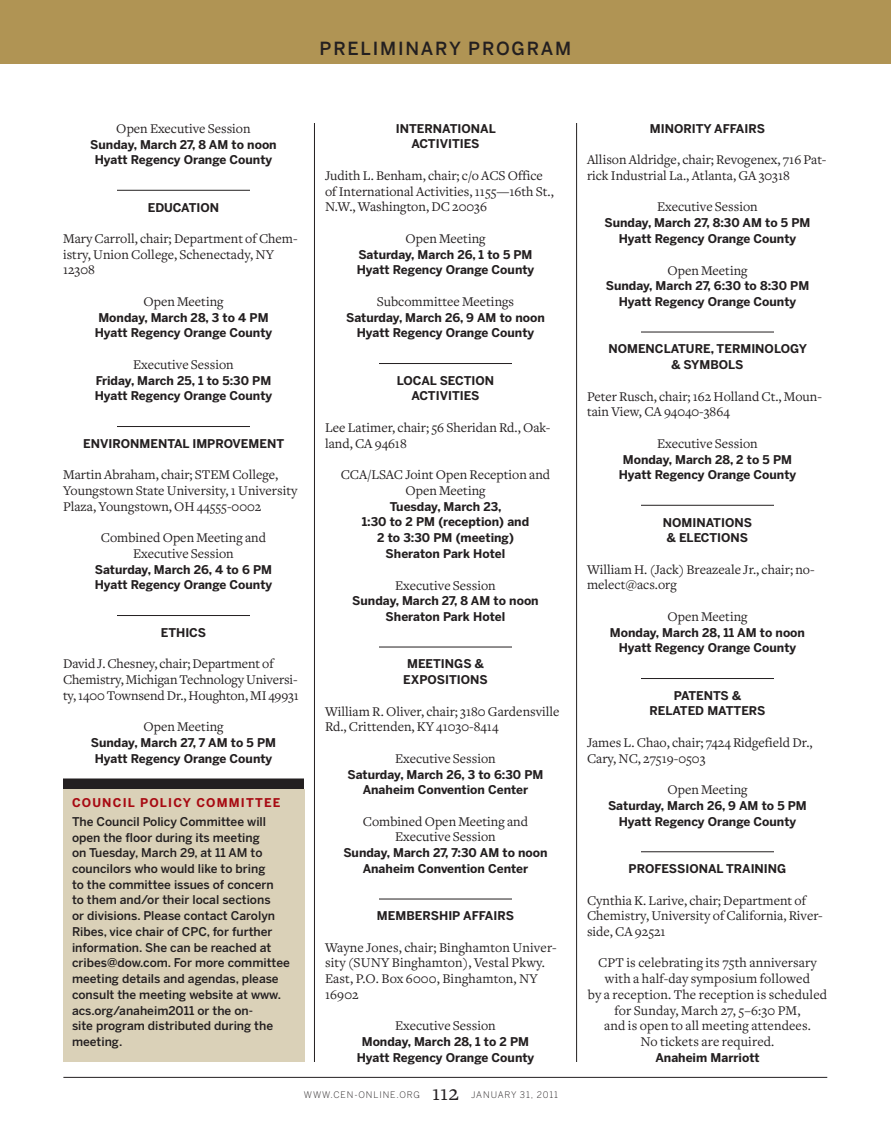
<style>
.page{position:relative;width:891px;height:1134px;background:#fff}
.page>*{position:absolute;margin:0;border:0;box-sizing:border-box;transform-origin:0 0}
.t1{font:22.5px "CEN Freight Text";color:#231f20}
.t2{font:500 18px "Benton Sans";letter-spacing:.1em;color:#231f20}
.t3{font:13.8px/15.8px "CEN Freight Text";color:#231f20}
.t4{font:700 12px/15.8px "Benton Sans";color:#231f20;text-align:center}
.t5{font:500 12px/15.8px "Benton Sans";color:#231f20}
.t6{font:700 12px "Benton Sans";letter-spacing:.1em;color:#a70a12}
.t7{font:300 9px "Benton Sans";letter-spacing:.1em;color:#231f20}
</style>
<div class="page">
<hr style="left:63px;top:1077px;width:764px;height:1px;background:#231f20">
<hr style="left:117px;top:190px;width:133px;height:1px;background:#231f20">
<hr style="left:117px;top:426px;width:133px;height:1px;background:#231f20">
<hr style="left:117px;top:615px;width:133px;height:1px;background:#231f20">
<hr style="left:379px;top:363px;width:133px;height:1px;background:#231f20">
<hr style="left:379px;top:647px;width:133px;height:1px;background:#231f20">
<hr style="left:379px;top:899px;width:133px;height:1px;background:#231f20">
<hr style="left:641px;top:332px;width:133px;height:1px;background:#231f20">
<hr style="left:641px;top:505px;width:133px;height:1px;background:#231f20">
<hr style="left:641px;top:678px;width:133px;height:1px;background:#231f20">
<hr style="left:641px;top:852px;width:133px;height:1px;background:#231f20">
<hr style="left:314px;top:123px;width:1px;height:939px;background:#231f20">
<hr style="left:576px;top:123px;width:1px;height:939px;background:#231f20">
<div style="left:0;top:0;width:891px;height:64px;background:#b09454"></div>
<div style="left:63px;top:789px;width:241px;height:273px;background:#dad1b8"></div>
<div style="left:63px;top:778px;width:241px;height:11px;background:#231f20"></div>
<h2 class="t2" style="left:320px;top:38px;width:253px">PRELIMINARY PROGRAM</h2>
<p class="t3" style="left:116px;top:121px;width:136px">Open Executive Session</p>
<p class="t4" style="left:90px;top:136px;width:188px">Sunday, March 27, 8 AM to noon<br>Hyatt Regency Orange County</p>
<p class="t4" style="left:148px;top:199px;width:73px">EDUCATION</p>
<p class="t3" style="left:63px;top:231px;width:236px">Mary Carroll, chair; Department of Chem&shy;istry, Union College, Schenectady, NY<br>12308</p>
<p class="t3" style="left:143px;top:294px;width:82px">Open Meeting</p>
<p class="t4" style="left:95px;top:309px;width:179px">Monday, March 28, 3 to 4 PM<br>Hyatt Regency Orange County</p>
<p class="t3" style="left:133px;top:357px;width:102px">Executive Session</p>
<p class="t4" style="left:95px;top:372px;width:179px;text-align:left">Friday, March 25, 1 to 5:30 PM<br>Hyatt Regency Orange County</p>
<p class="t4" style="left:83px;top:435px;width:202px">ENVIRONMENTAL IMPROVEMENT</p>
<p class="t3" style="left:63px;top:467px;width:236px">Martin Abraham, chair; STEM College,<br>Youngstown State University, 1 University<br>Plaza, Youngstown, OH 44555-0002</p>
<p class="t3" style="left:101px;top:530px;width:167px;text-align:center">Combined Open Meeting and<br>Executive Session</p>
<p class="t4" style="left:95px;top:561px;width:179px;text-align:left">Saturday, March 26, 4 to 6 PM<br>Hyatt Regency Orange County</p>
<p class="t4" style="left:161px;top:624px;width:47px">ETHICS</p>
<p class="t3" style="left:63px;top:656px;width:237px">David J. Chesney, chair; Department of<br>Chemistry, Michigan Technology Universi&shy;ty, 1400 Townsend Dr., Houghton, MI 49931</p>
<p class="t3" style="left:143px;top:719px;width:82px">Open Meeting</p>
<p class="t4" style="left:91px;top:735px;width:187px">Sunday, March 27, 7 AM to 5 PM<br>Hyatt Regency Orange County</p>
<p class="t6" style="left:72px;top:796px;width:210px">COUNCIL POLICY COMMITTEE</p>
<p class="t5" style="left:72px;top:813px;width:219px">The Council Policy Committee will open the floor during its meeting<br>on Tuesday, March 29, at 11 AM to councilors who would like to bring<br>to the committee issues of concern<br>to them and/or their local sections<br>or divisions. Please contact Carolyn Ribes, vice chair of CPC, for further information. She can be reached at cribes@dow.com. For more committee meeting details and agendas, please consult the meeting website at www. acs.org/anaheim2011 or the on-<br>site program distributed during the meeting.</p>
<p class="t4" style="left:396px;top:120px;width:101px">INTERNATIONAL<br>ACTIVITIES</p>
<p class="t3" style="left:325px;top:168px;width:230px">Judith L. Benham, chair; c/o ACS Office of International Activities, 1155—16th St.,<br>N.W., Washington, DC 20036</p>
<p class="t3" style="left:405px;top:231px;width:82px">Open Meeting</p>
<p class="t4" style="left:357px;top:246px;width:179px;text-align:left">Saturday, March 26, 1 to 5 PM<br>Hyatt Regency Orange County</p>
<p class="t3" style="left:377px;top:294px;width:139px">Subcommittee Meetings</p>
<p class="t4" style="left:346px;top:309px;width:200px">Saturday, March 26, 9 AM to noon<br>Hyatt Regency Orange County</p>
<p class="t4" style="left:397px;top:372px;width:99px">LOCAL SECTION<br>ACTIVITIES</p>
<p class="t3" style="left:325px;top:420px;width:227px">Lee Latimer, chair; 56 Sheridan Rd., Oak&shy;land, CA 94618</p>
<p class="t3" style="left:341px;top:467px;width:211px;text-align:center">CCA/LSAC Joint Open Reception and<br>Open Meeting</p>
<p class="t4" style="left:362px;top:498px;width:169px">Tuesday, March 23,<br>1:30 to 2 PM (reception) and<br>2 to 3:30 PM (meeting)<br>Sheraton Park Hotel</p>
<p class="t3" style="left:395px;top:577px;width:102px">Executive Session</p>
<p class="t4" style="left:352px;top:593px;width:188px">Sunday, March 27, 8 AM to noon<br>Sheraton Park Hotel</p>
<p class="t4" style="left:403px;top:656px;width:86px">MEETINGS &amp;<br>EXPOSITIONS</p>
<p class="t3" style="left:325px;top:703px;width:236px">William R. Oliver, chair; 3180 Gardensville<br>Rd., Crittenden, KY 41030-8414</p>
<p class="t3" style="left:395px;top:751px;width:102px">Executive Session</p>
<p class="t4" style="left:348px;top:766px;width:197px">Saturday, March 26, 3 to 6:30 PM<br>Anaheim Convention Center</p>
<p class="t3" style="left:363px;top:814px;width:167px;text-align:center">Combined Open Meeting and<br>Executive Session</p>
<p class="t4" style="left:343px;top:845px;width:206px">Sunday, March 27, 7:30 AM to noon<br>Anaheim Convention Center</p>
<p class="t4" style="left:377px;top:908px;width:139px">MEMBERSHIP AFFAIRS</p>
<p class="t3" style="left:325px;top:940px;width:233px">Wayne Jones, chair; Binghamton Univer&shy;sity (SUNY Binghamton), Vestal Pkwy.<br>East, P.O. Box 6000, Binghamton, NY<br>16902</p>
<p class="t3" style="left:395px;top:1018px;width:102px">Executive Session</p>
<p class="t4" style="left:357px;top:1034px;width:179px">Monday, March 28, 1 to 2 PM<br>Hyatt Regency Orange County</p>
<p class="t7" style="left:304px;top:1089px;width:118px">WWW.CEN-ONLINE.ORG</p>
<h1 class="t1" style="left:432px;top:1081px;width:28px">112</h1>
<p class="t7" style="left:471px;top:1089px;width:88px">JANUARY 31, 2011</p>
<p class="t4" style="left:650px;top:120px;width:117px">MINORITY AFFAIRS</p>
<p class="t3" style="left:587px;top:152px;width:241px">Allison Aldridge, chair; Revogenex, 716 Pat&shy;rick Industrial La., Atlanta, GA 30318</p>
<p class="t3" style="left:657px;top:199px;width:102px">Executive Session</p>
<p class="t4" style="left:605px;top:215px;width:207px">Sunday, March 27, 8:30 AM to 5 PM<br>Hyatt Regency Orange County</p>
<p class="t3" style="left:667px;top:262px;width:82px">Open Meeting</p>
<p class="t4" style="left:606px;top:278px;width:205px">Sunday, March 27, 6:30 to 8:30 PM<br>Hyatt Regency Orange County</p>
<p class="t4" style="left:608px;top:341px;width:200px">NOMENCLATURE, TERMINOLOGY &amp; SYMBOLS</p>
<p class="t3" style="left:587px;top:388px;width:236px">Peter Rusch, chair; 162 Holland Ct., Moun&shy;tain View, CA 94040-3864</p>
<p class="t3" style="left:657px;top:436px;width:102px">Executive Session</p>
<p class="t4" style="left:619px;top:451px;width:179px">Monday, March 28, 2 to 5 PM<br>Hyatt Regency Orange County</p>
<p class="t4" style="left:663px;top:514px;width:91px">NOMINATIONS &amp; ELECTIONS</p>
<p class="t3" style="left:587px;top:562px;width:229px">William H. (Jack) Breazeale Jr., chair; no&shy;melect@acs.org</p>
<p class="t3" style="left:667px;top:609px;width:82px">Open Meeting</p>
<p class="t4" style="left:610px;top:624px;width:197px">Monday, March 28, 11 AM to noon<br>Hyatt Regency Orange County</p>
<p class="t4" style="left:649px;top:687px;width:118px">PATENTS &amp;<br>RELATED MATTERS</p>
<p class="t3" style="left:587px;top:735px;width:227px">James L. Chao, chair; 7424 Ridgefield Dr.,<br>Cary, NC, 27519-0503</p>
<p class="t3" style="left:667px;top:782px;width:82px">Open Meeting</p>
<p class="t4" style="left:608px;top:798px;width:200px">Saturday, March 26, 9 AM to 5 PM<br>Hyatt Regency Orange County</p>
<p class="t4" style="left:629px;top:861px;width:159px">PROFESSIONAL TRAINING</p>
<p class="t3" style="left:587px;top:892px;width:237px">Cynthia K. Larive, chair; Department of<br>Chemistry, University of California, River&shy;side, CA 92521</p>
<p class="t3" style="left:588px;top:955px;width:241px;text-align:center">CPT is celebrating its 75th anniversary with a half-day symposium followed<br>by a reception. The reception is scheduled for Sunday, March 27, 5–6:30 PM,<br>and is open to all meeting attendees.<br>No tickets are required.</p>
<p class="t4" style="left:655px;top:1050px;width:106px">Anaheim Marriott</p>
</div>
